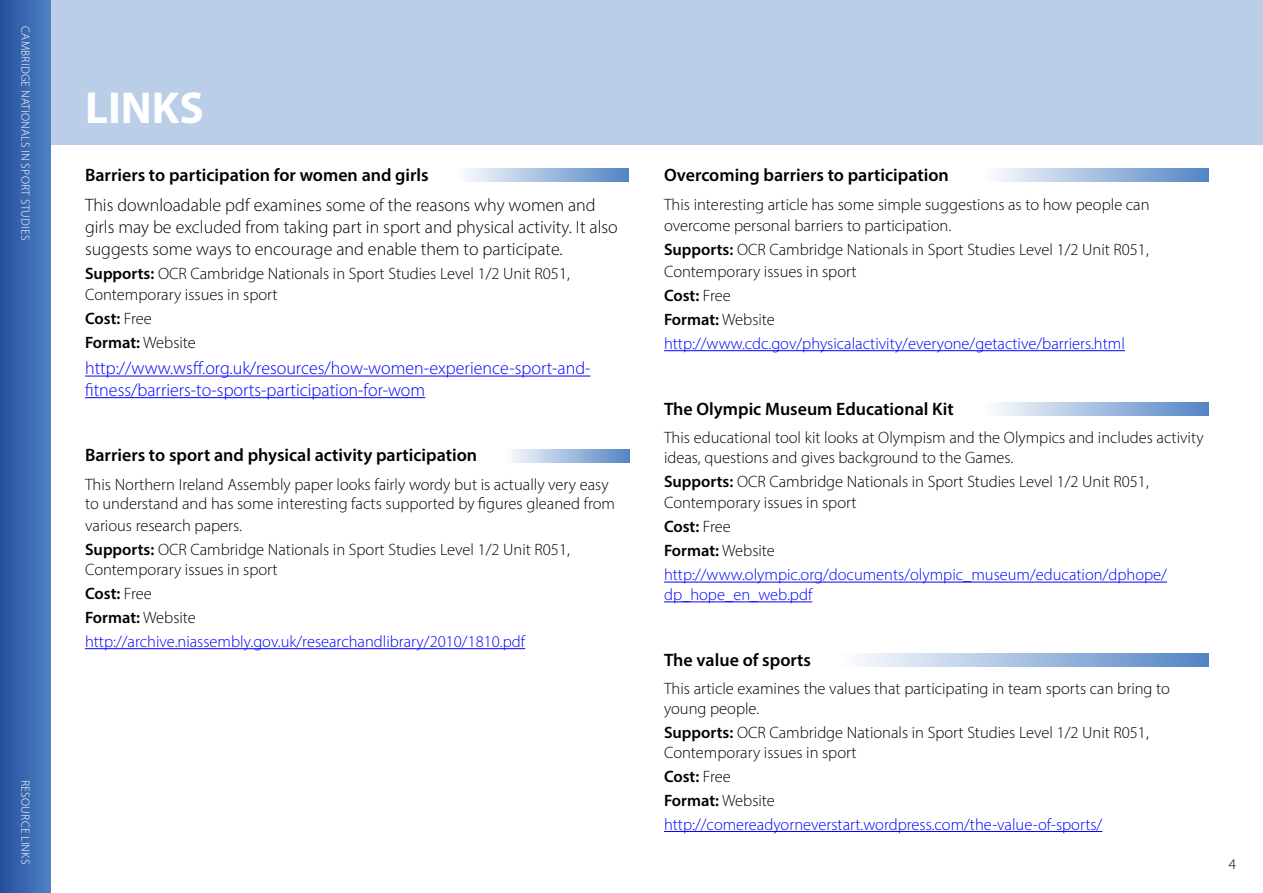
<style>
.page{position:relative;width:1263px;height:893px;background:#fff}
.page>*{position:absolute;margin:0;border:0;box-sizing:border-box;transform-origin:0 0}
.t1{font:700 45px "Myriad Pro";color:#fff}
.Text_1{font:300 18px/21.6px "Myriad Pro";color:#000}
.Subheading{font:600 18px "Myriad Pro";color:#000}
.Text_1-2{font:300 18px/21.6px "Myriad Pro";color:#00f}
.Body_space_after{font:300 16.5px/21.6px "Myriad Pro";color:#000}
.Text_1-3{font:300 16.5px/19.8px "Myriad Pro";color:#00f}
.Body_10pt{font:300 16.5px/19.8px "Myriad Pro";color:#000}
.Text_1-4{font:300 16.5px/21.6px "Myriad Pro";color:#000}
.Body_space_after-2{font:600 16.5px "Myriad Pro";color:#000}
.Body_10pt-2{font:600 16.5px "Myriad Pro";color:#000}
.t2{font:300 15px "Myriad Pro";color:#000}
.t3{font:300 12px "Myriad Pro";letter-spacing:.02em;color:#fff}
.s1{font-weight:600}
.s2{font-weight:300}
</style>
<div class="page">
<div style="left:0;top:0;width:1263px;height:145px;background:#bacee7"></div>
<div style="left:0;top:0;width:51px;height:893px;background:linear-gradient(to right,#234e9d,#5082c2)"></div>
<hr style="left:85px;top:376px;width:506px;height:1px;background:#00f">
<hr style="left:85px;top:397px;width:340px;height:1px;background:#00f">
<hr style="left:85px;top:648px;width:440px;height:1px;background:#00f">
<hr style="left:664px;top:350px;width:461px;height:1px;background:#00f">
<hr style="left:664px;top:582px;width:503px;height:1px;background:#00f">
<hr style="left:664px;top:601px;width:148px;height:1px;background:#00f">
<hr style="left:664px;top:831px;width:438px;height:1px;background:#00f">
<svg style="left:466px;top:168px;width:162px;height:14px;background:#a3bddf"></svg>
<svg style="left:511px;top:449px;width:119px;height:13px;background:#a3bddf"></svg>
<svg style="left:995px;top:402px;width:214px;height:14px;background:#a3bddf"></svg>
<svg style="left:995px;top:168px;width:214px;height:14px;background:#a3bddf"></svg>
<svg style="left:859px;top:653px;width:350px;height:13px;background:#a3bddf"></svg>
<p class="t3" style="left:33px;top:26px;width:215px;rotate:90deg">CAMBRIDGE NATIONALS IN SPORT STUDIES</p>
<p class="t3" style="left:33px;top:780px;width:85px;rotate:90deg">RESOURCE LINKS</p>
<p class="t1" style="left:85px;top:79px;width:120px">LINKS</p>
<p class="Subheading" style="left:85px;top:164px;width:345px">Barriers to participation for women and girls</p>
<p class="Text_1" style="left:85px;top:194px;width:534px">This downloadable pdf examines some of the reasons why women and girls may be excluded from taking part in sport and physical activity. It also suggests some ways to encourage and enable them to participate.</p>
<p class="Body_space_after" style="left:85px;top:262px;width:486px"><span class="s1">Supports:</span> OCR Cambridge Nationals in Sport Studies Level 1/2 Unit R051,<br>Contemporary issues in sport</p>
<p class="Body_space_after-2" style="left:85px;top:308px;width:68px">Cost: <span class="s2">Free</span></p>
<p class="Body_space_after-2" style="left:85px;top:332px;width:112px">Format: <span class="s2">Website</span></p>
<p class="Text_1-2" style="left:85px;top:357px;width:507px">http://www.wsff.org.uk/resources/how-women-experience-sport-and&shy;fitness/barriers-to-sports-participation-for-wom</p>
<p class="Subheading" style="left:85px;top:444px;width:394px">Barriers to sport and physical activity participation</p>
<p class="Body_10pt" style="left:85px;top:474px;width:532px">This Northern Ireland Assembly paper looks fairly wordy but is actually very easy to understand and has some interesting facts supported by figures gleaned from</p>
<p class="Body_10pt" style="left:85px;top:515px;width:158px">various research papers.</p>
<p class="Body_10pt" style="left:85px;top:539px;width:486px"><span class="s1">Supports:</span> OCR Cambridge Nationals in Sport Studies Level 1/2 Unit R051,<br>Contemporary issues in sport</p>
<p class="Body_10pt-2" style="left:85px;top:583px;width:68px">Cost: <span class="s2">Free</span></p>
<p class="Body_10pt-2" style="left:85px;top:607px;width:112px">Format: <span class="s2">Website</span></p>
<p class="Text_1-3" style="left:85px;top:631px;width:442px">http://archive.niassembly.gov.uk/researchandlibrary/2010/1810.pdf</p>
<p class="Subheading" style="left:664px;top:164px;width:286px">Overcoming barriers to participation</p>
<p class="Text_1-4" style="left:664px;top:193px;width:487px">This interesting article has some simple suggestions as to how people can overcome personal barriers to participation.</p>
<p class="Body_space_after" style="left:664px;top:239px;width:486px"><span class="s1">Supports:</span> OCR Cambridge Nationals in Sport Studies Level 1/2 Unit R051,<br>Contemporary issues in sport</p>
<p class="Body_space_after-2" style="left:664px;top:285px;width:68px">Cost: <span class="s2">Free</span></p>
<p class="Body_space_after-2" style="left:664px;top:309px;width:112px">Format: <span class="s2">Website</span></p>
<p class="Text_1-3" style="left:664px;top:333px;width:462px">http://www.cdc.gov/physicalactivity/everyone/getactive/barriers.html</p>
<p class="Subheading" style="left:664px;top:397px;width:291px">The Olympic Museum Educational Kit</p>
<p class="Text_1-4" style="left:664px;top:427px;width:541px;line-height:19.8px">This educational tool kit looks at Olympism and the Olympics and includes activity ideas, questions and gives background to the Games.</p>
<p class="Body_space_after" style="left:664px;top:470px;width:486px"><span class="s1">Supports:</span> OCR Cambridge Nationals in Sport Studies Level 1/2 Unit R051,<br>Contemporary issues in sport</p>
<p class="Body_space_after-2" style="left:664px;top:516px;width:68px">Cost: <span class="s2">Free</span></p>
<p class="Body_space_after-2" style="left:664px;top:540px;width:112px">Format: <span class="s2">Website</span></p>
<p class="Text_1-3" style="left:664px;top:565px;width:504px">http://www.olympic.org/documents/olympic_museum/education/dphope/ dp_hope_en_web.pdf</p>
<p class="Subheading" style="left:664px;top:648px;width:149px">The value of sports</p>
<p class="Body_space_after" style="left:664px;top:678px;width:507px;line-height:19.8px">This article examines the values that participating in team sports can bring to young people.</p>
<p class="Body_space_after" style="left:664px;top:722px;width:486px;line-height:19.8px"><span class="s1">Supports:</span> OCR Cambridge Nationals in Sport Studies Level 1/2 Unit R051,<br>Contemporary issues in sport</p>
<p class="Body_space_after-2" style="left:664px;top:766px;width:68px">Cost: <span class="s2">Free</span></p>
<p class="Body_space_after-2" style="left:664px;top:790px;width:112px">Format: <span class="s2">Website</span></p>
<p class="Text_1-3" style="left:664px;top:814px;width:440px">http://comereadyorneverstart.wordpress.com/the-value-of-sports/</p>
<p class="t2" style="left:1229px;top:855px;width:9px">4</p>
</div>
